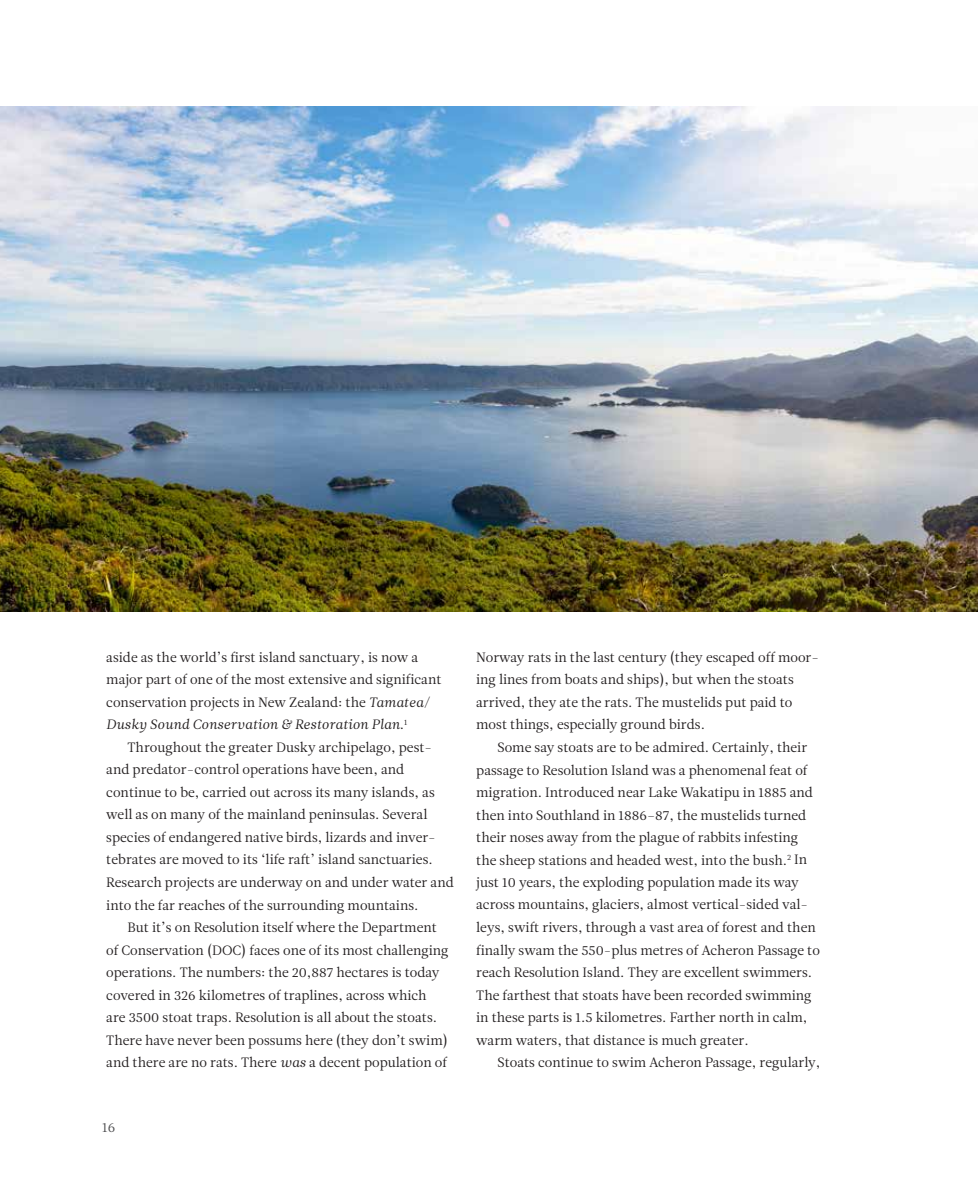
<style>
.page{position:relative;width:978px;height:1191px;background:#fff}
.page>*{position:absolute;margin:0;border:0;box-sizing:border-box;transform-origin:0 0}
.t1{font:13.5px/22.5px "Leitura News Roman 1";color:#231f20}
.t2{font:13.5px "Leitura News Italic 1";color:#231f20}
.t3{font:13.5px "Leitura News Roman 1";color:#4d4d4f}
.s1{font-family:"Leitura News Italic 1"}
.s2{font-family:"Leitura News Roman 1"}
</style>
<div class="page">
<img style="left:0;top:106px;width:978px;height:505px">
<p class="t1" style="left:106px;top:646px;width:337px">aside as the world’s first island sanctuary, is now a major part of one of the most extensive and significant conservation projects in New Zealand: the <span class="s1">Tamatea/</span></p>
<p class="t2" style="left:106px;top:717px;width:303px">Dusky Sound Conservation &amp; Restoration Plan<span class="s2">.</span><sup>1</sup></p>
<p class="t1" style="left:106px;top:736px;width:349px;text-indent:21px">Throughout the greater Dusky archipelago, pest&shy;and predator-control operations have been, and continue to be, carried out across its many islands, as well as on many of the mainland peninsulas. Several species of endangered native birds, lizards and inver&shy;tebrates are moved to its ‘life raft’ island sanctuaries.<br>Research projects are underway on and under water and into the far reaches of the surrounding mountains.</p>
<p class="t1" style="left:106px;top:916px;width:344px;text-indent:21px">But it’s on Resolution itself where the Department of Conservation (DOC) faces one of its most challenging operations. The numbers: the 20,887 hectares is today covered in 326 kilometres of traplines, across which are 3500 stoat traps. Resolution is all about the stoats.<br>There have never been possums here (they don’t swim) and there are no rats. There <span class="s1">was</span> a decent population of</p>
<p class="t3" style="left:102px;top:1119px;width:15px">16</p>
<p class="t1" style="left:476px;top:646px;width:344px">Norway rats in the last century (they escaped off moor&shy;ing lines from boats and ships), but when the stoats arrived, they ate the rats. The mustelids put paid to most things, especially ground birds.</p>
<p class="t1" style="left:476px;top:736px;width:345px;text-indent:21px">Some say stoats are to be admired. Certainly, their passage to Resolution Island was a phenomenal feat of migration. Introduced near Lake Wakatipu in 1885 and then into Southland in 1886–87, the mustelids turned their noses away from the plague of rabbits infesting the sheep stations and headed west, into the bush.<sup>2</sup> In just 10 years, the exploding population made its way across mountains, glaciers, almost vertical-sided val&shy;leys, swift rivers, through a vast area of forest and then finally swam the 550-plus metres of Acheron Passage to reach Resolution Island. They are excellent swimmers.<br>The farthest that stoats have been recorded swimming in these parts is 1.5 kilometres. Farther north in calm, warm waters, that distance is much greater.</p>
<p class="t1" style="left:497px;top:1051px;width:324px">Stoats continue to swim Acheron Passage, regularly,</p>
</div>
